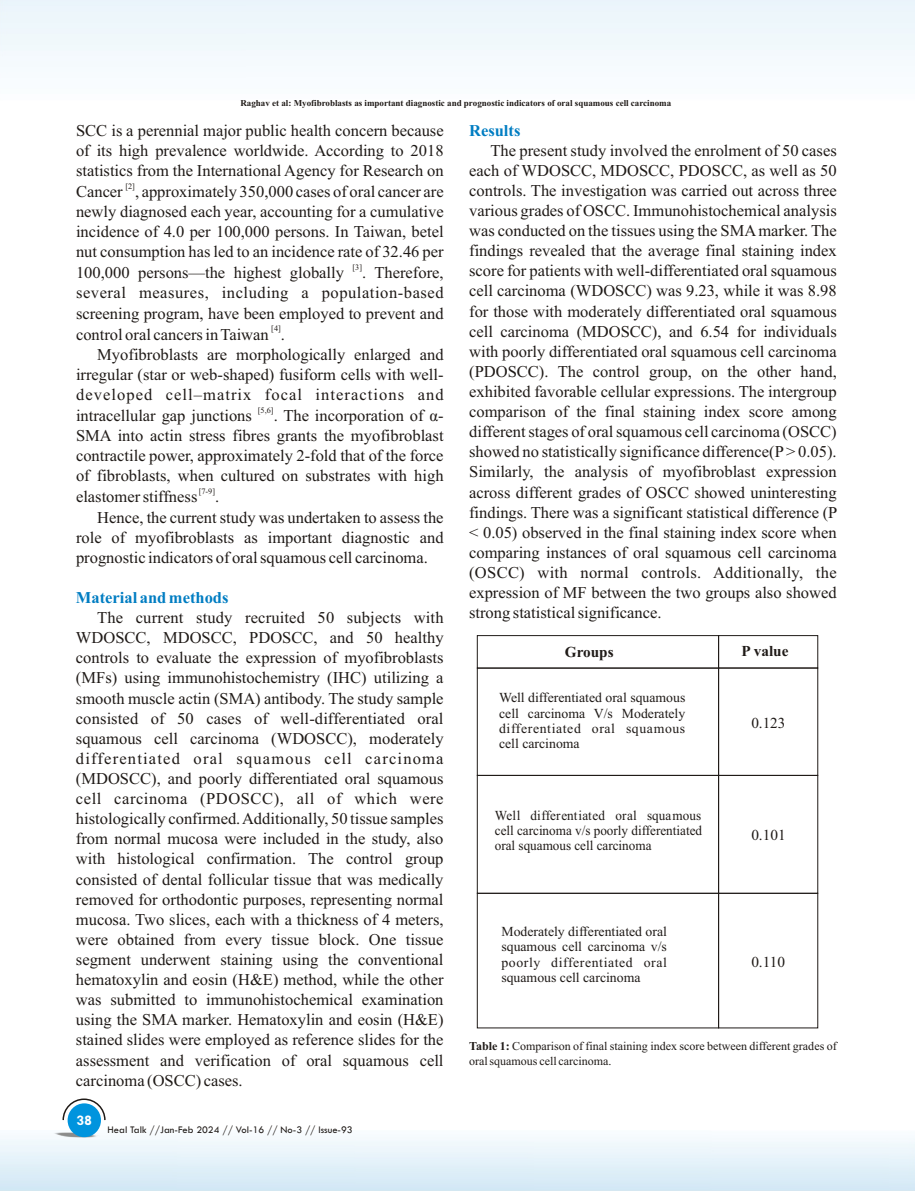
<style>
.page{position:relative;width:915px;height:1191px;background:#fff}
.page>*{position:absolute;margin:0;border:0;box-sizing:border-box;transform-origin:0 0}
.t1{font:16.5px/20.1px "Times New Roman";color:#1f1a17}
.t2{font:16.5px "Times New Roman";letter-spacing:.035em;color:#1f1a17}
.t3{font:700 16.5px "Times New Roman";color:#007dc2}
.t4{font:15.3px "Times New Roman";color:#1f1a17}
.t5{font:700 15.15px "Times New Roman";color:#1f1a17}
.t6{font:700 15px "Tw Cen";color:#fff}
.t7{font:13.8px/15.1px "Times New Roman";color:#1f1a17;text-align:justify}
.t8{font:13.8px/15.1px "Times New Roman";color:#1f1a17;text-align:justify;scale:.96 1}
.t9{font:12px "Times New Roman";color:#1f1a17}
.t10{font:10.5px "Tw Cen";color:#1f1a17}
.t11{font:700 9px "Times New Roman";color:#1f1a17}
.t12{font:8.25px "Times New Roman";color:#1f1a17}
.s1{font-weight:700}
</style>
<div class="page">
<img style="left:0;top:1130px;width:914px;height:61px">
<svg style="left:62px;top:1098px;width:44px;height:23px"></svg>
<img style="left:50px;top:1132px;width:54px;height:5px">
<div style="left:68px;top:1103px;width:33px;height:34px;background:#0094de;border-radius:50%"></div>
<div style="left:477px;top:635px;width:241px;height:33px;border:1px solid #1f1a17"></div>
<div style="left:477px;top:668px;width:241px;height:107px;border:1px solid #1f1a17"></div>
<div style="left:477px;top:775px;width:241px;height:118px;border:1px solid #1f1a17"></div>
<div style="left:477px;top:893px;width:241px;height:135px;border:1px solid #1f1a17"></div>
<div style="left:718px;top:635px;width:99px;height:33px;border:1px solid #1f1a17"></div>
<div style="left:718px;top:668px;width:99px;height:107px;border:1px solid #1f1a17"></div>
<div style="left:718px;top:775px;width:99px;height:118px;border:1px solid #1f1a17"></div>
<div style="left:718px;top:893px;width:99px;height:135px;border:1px solid #1f1a17"></div>
<p class="t11" style="left:240px;top:100px;width:432px">Raghav et al: Myofibroblasts as important diagnostic and prognostic indicators of oral squamous cell carcinoma</p>
<p class="t1" style="left:76px;top:122px;width:369px">SCC is a perennial major public health concern because of its high prevalence worldwide. According to 2018</p>
<p class="t3" style="left:469px;top:124px;width:53px">Results</p>
<p class="t1" style="left:490px;top:142px;width:348px">The present study involved the enrolment of 50 cases</p>
<p class="t1" style="left:76px;top:162px;width:369px">statistics from the International Agency for Research on</p>
<p class="t1" style="left:469px;top:162px;width:369px">each of WDOSCC, MDOSCC, PDOSCC, as well as 50</p>
<p class="t12" style="left:125px;top:183px;width:11px">[2]</p>
<p class="t1" style="left:76px;top:183px;width:369px">Cancer , approximately 350,000 cases of oral cancer are</p>
<p class="t1" style="left:469px;top:182px;width:369px">controls. The investigation was carried out across three</p>
<p class="t1" style="left:76px;top:203px;width:369px">newly diagnosed each year, accounting for a cumulative</p>
<p class="t1" style="left:469px;top:202px;width:369px">various grades of OSCC. Immunohistochemical analysis</p>
<p class="t1" style="left:76px;top:223px;width:369px">incidence of 4.0 per 100,000 persons. In Taiwan, betel</p>
<p class="t1" style="left:469px;top:222px;width:369px">was conducted on the tissues using the SMAmarker. The</p>
<p class="t1" style="left:76px;top:243px;width:369px">nut consumption has led to an incidence rate of 32.46 per</p>
<p class="t1" style="left:469px;top:242px;width:369px">findings revealed that the average final staining index</p>
<p class="t12" style="left:352px;top:264px;width:11px">[3]</p>
<p class="t1" style="left:76px;top:264px;width:369px">100,000 persons—the highest globally . Therefore,</p>
<p class="t1" style="left:469px;top:262px;width:369px">score for patients with well-differentiated oral squamous</p>
<p class="t2" style="left:76px;top:287px;width:369px">several measures, including a population-based</p>
<p class="t1" style="left:469px;top:282px;width:369px">cell carcinoma (WDOSCC) was 9.23, while it was 8.98</p>
<p class="t1" style="left:76px;top:304px;width:369px">screening program, have been employed to prevent and</p>
<p class="t1" style="left:469px;top:302px;width:369px">for those with moderately differentiated oral squamous</p>
<p class="t12" style="left:271px;top:326px;width:11px">[4]</p>
<p class="t1" style="left:76px;top:325px;width:210px">control oral cancersin Taiwan .</p>
<p class="t1" style="left:469px;top:323px;width:369px">cell carcinoma (MDOSCC), and 6.54 for individuals</p>
<p class="t1" style="left:97px;top:346px;width:348px">Myofibroblasts are morphologically enlarged and</p>
<p class="t1" style="left:469px;top:343px;width:369px">with poorly differentiated oral squamous cell carcinoma (PDOSCC). The control group, on the other hand,</p>
<p class="t1" style="left:76px;top:366px;width:369px">irregular (star or web-shaped) fusiform cells with well&shy;developed cell–matrix focal interactions and</p>
<p class="t1" style="left:469px;top:383px;width:369px">exhibited favorable cellular expressions. The intergroup</p>
<p class="t12" style="left:258px;top:407px;width:17px">[5,6]</p>
<p class="t1" style="left:469px;top:403px;width:369px">comparison of the final staining index score among</p>
<p class="t1" style="left:76px;top:407px;width:177px">intracellular gap junctions</p>
<p class="t1" style="left:76px;top:407px;width:369px;text-align:right">. The incorporation of á-<br>SMA into actin stress fibres grants the myofibroblast</p>
<p class="t1" style="left:469px;top:423px;width:369px">different stages of oral squamous cell carcinoma (OSCC) showed no statistically significance difference(P&gt; 0.05).</p>
<p class="t1" style="left:76px;top:447px;width:369px">contractile power, approximately 2-fold that of the force of fibroblasts, when cultured on substrates with high</p>
<p class="t1" style="left:469px;top:463px;width:369px">Similarly, the analysis of myofibroblast expression</p>
<p class="t12" style="left:198px;top:488px;width:18px">[7-9]</p>
<p class="t1" style="left:469px;top:483px;width:369px">across different grades of OSCC showed uninteresting</p>
<p class="t1" style="left:97px;top:488px;width:348px;text-indent:-21px">elastomer stiffness .<br>Hence, the current study was undertaken to assess the</p>
<p class="t1" style="left:469px;top:503px;width:369px">findings. There was a significant statistical difference (P &lt; 0.05) observed in the final staining index score when</p>
<p class="t1" style="left:76px;top:529px;width:369px">role of myofibroblasts as important diagnostic and</p>
<p class="t1" style="left:469px;top:544px;width:369px">comparing instances of oral squamous cell carcinoma</p>
<p class="t1" style="left:76px;top:549px;width:353px">prognostic indicators of oral squamous cell carcinoma.</p>
<p class="t1" style="left:469px;top:564px;width:369px">(OSCC) with normal controls. Additionally, the expression of MF between the two groups also showed</p>
<p class="t3" style="left:76px;top:592px;width:154px">Material and methods</p>
<p class="t1" style="left:97px;top:609px;width:348px">The current study recruited 50 subjects with</p>
<p class="t1" style="left:469px;top:604px;width:194px">strong statistical significance.</p>
<p class="t1" style="left:76px;top:629px;width:369px;text-align:justify">WDOSCC, MDOSCC, PDOSCC, and 50 healthy controls to evaluate the expression of myofibroblasts (MFs) using immunohistochemistry (IHC) utilizing a smooth muscle actin (SMA) antibody. The study sample consisted of 50 cases of well-differentiated oral squamous cell carcinoma (WDOSCC), moderately differentiated oral squamous cell carcinoma (MDOSCC), and poorly differentiated oral squamous cell carcinoma (PDOSCC), all of which were histologically confirmed. Additionally, 50 tissue samples from normal mucosa were included in the study, also with histological confirmation. The control group consisted of dental follicular tissue that was medically removed for orthodontic purposes, representing normal mucosa. Two slices, each with a thickness of 4 meters, were obtained from every tissue block. One tissue segment underwent staining using the conventional hematoxylin and eosin (H&amp;E) method, while the other was submitted to immunohistochemical examination using the SMA marker. Hematoxylin and eosin (H&amp;E) stained slides were employed as reference slides for the</p>
<p class="t5" style="left:564px;top:646px;width:50px">Groups</p>
<p class="t5" style="left:741px;top:645px;width:48px">P value</p>
<p class="t7" style="left:499px;top:691px;width:188px">Well differentiated oral squamous cell carcinoma V/s Moderately differentiated oral squamous cell carcinoma</p>
<p class="t4" style="left:751px;top:717px;width:36px">0.123</p>
<p class="t8" style="left:494px;top:809px;width:217px">Well differentiated oral squamous cell carcinoma v/s poorly differentiated oral squamous cell carcinoma</p>
<p class="t4" style="left:751px;top:829px;width:36px">0.101</p>
<p class="t7" style="left:501px;top:925px;width:167px">Moderately differentiated oral squamous cell carcinoma v/s poorly differentiated oral squamous cell carcinoma</p>
<p class="t4" style="left:751px;top:956px;width:35px">0.110</p>
<p class="t9" style="left:469px;top:1042px;width:369px"><span class="s1">Table 1:</span> Comparison of final staining index score between different grades of</p>
<p class="t1" style="left:76px;top:1051px;width:369px">assessment and verification of oral squamous cell</p>
<p class="t9" style="left:469px;top:1056px;width:144px">oral squamous cell carcinoma.</p>
<p class="t1" style="left:76px;top:1071px;width:168px">carcinoma (OSCC) cases.</p>
<p class="t6" style="left:76px;top:1114px;width:17px">38</p>
<p class="t10" style="left:108px;top:1125px;width:246px">Heal Talk //Jan-Feb 2024 // Vol-16 // No-3 // Issue-93</p>
</div>
